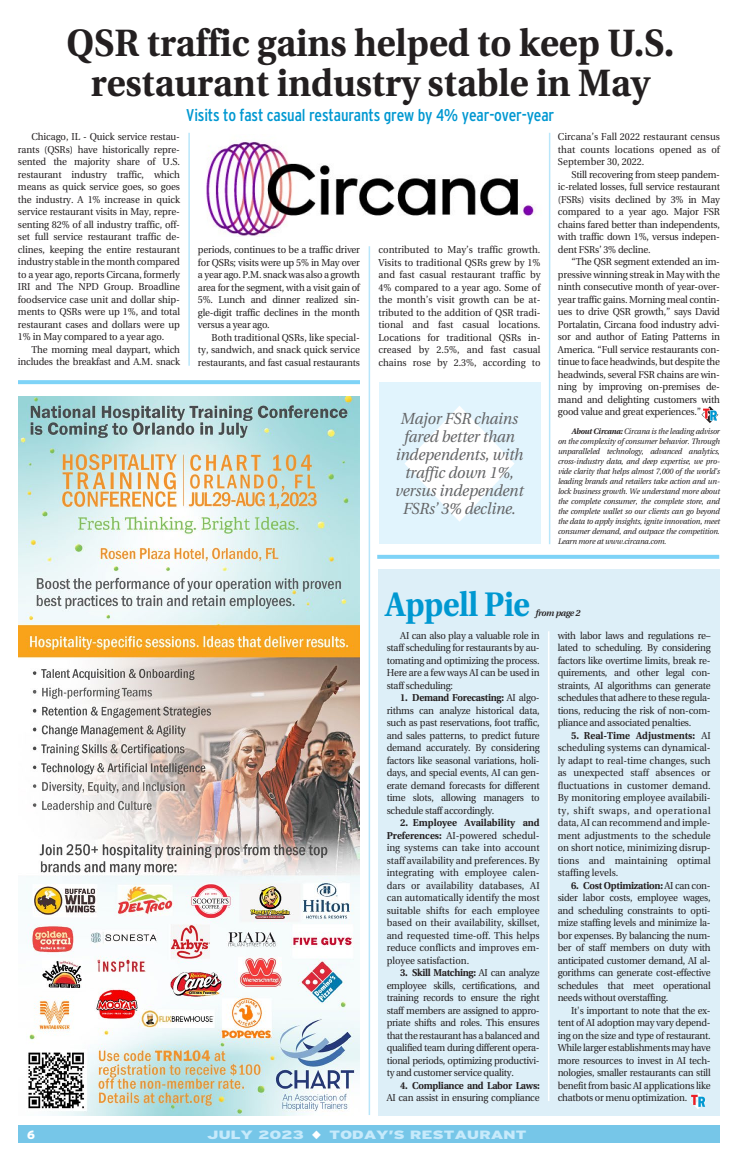
<style>
.page{position:relative;width:738px;height:1152px;background:#fff}
.page>*{position:absolute;margin:0;border:0;box-sizing:border-box;transform-origin:0 0}
.t1{font:700 38px/40px "Utopia";color:#231f20;text-align:center;scale:.95 1}
.t2{font:700 34px "Utopia";letter-spacing:-.01em;color:#0098d1;scale:.92 1}
.t3{font:condensed 17px "Interstate";letter-spacing:-.01em;color:#0098d1}
.t4{font:italic 16px/18px "Utopia";letter-spacing:-.01em;color:#636466;text-align:center;scale:.95 1}
.t5{font:900 12px "Interstate";letter-spacing:-.02em;color:#c7eafb;scale:1.4 1}
.t6{font:900 12px "Interstate";color:#fff;scale:.95 1}
.t7{font:10px/12.5px "Utopia";letter-spacing:-.02em;color:#231f20;text-align:justify;scale:.95 1}
.t8{font:700 10px "Utopia";letter-spacing:-.025em;color:#231f20;scale:.95 1}
.t9{font:italic 600 9px "Utopia";letter-spacing:-.04em;color:#231f20}
.t10{font:italic 8px/10px "Utopia";letter-spacing:-.02em;color:#231f20;text-align:justify;scale:.95 1}
.s1{font-weight:700}
.s2{color:#fff}
</style>
<div class="page">
<div style="left:18px;top:1125px;width:702px;height:18px;background:#76c6e8"></div>
<img style="left:18px;top:396px;width:342px;height:720px">
<svg style="left:377px;top:555px;width:342px;height:4px"></svg>
<svg style="left:18px;top:380px;width:342px;height:4px"></svg>
<hr style="left:369px;top:246px;width:1px;height:869px;background:#b9e6fa">
<hr style="left:188px;top:133px;width:2px;height:233px;background:#b9e6fa">
<hr style="left:549px;top:133px;width:1px;height:411px;background:#b9e6fa">
<img style="left:206px;top:141px;width:328px;height:96px">
<svg style="left:701px;top:406px;width:17px;height:17px"></svg>
<div style="left:379px;top:382px;width:162px;height:162px;background:#e1f4fd"></div>
<div style="left:378px;top:570px;width:342px;height:546px;background:#ddeff8"></div>
<hr style="left:548px;top:631px;width:1px;height:470px;background:#fff">
<svg style="left:690px;top:1093px;width:16px;height:16px"></svg>
<h1 class="t1" style="left:66px;top:23px;width:641px">QSR traffic gains helped to keep U.S. restaurant industry stable in May</h1>
<h3 class="t3" style="left:186px;top:105px;width:370px">Visits to fast casual restaurants grew by 4% year-over-year</h3>
<p class="t7" style="left:18px;top:131px;width:172px;text-indent:14px">Chicago, IL - Quick service restau&shy;rants (QSRs) have historically repre&shy;sented the majority share of U.S. restaurant industry traffic, which means as quick service goes, so goes the industry. A 1% increase in quick service restaurant visits in May, repre&shy;senting 82% of all industry traffic, off&shy;set full service restaurant traffic de&shy;clines, keeping the entire restaurant industry stable in the month compared to a year ago, reports Circana, formerly IRI and The NPD Group. Broadline foodservice case unit and dollar ship&shy;ments to QSRs were up 1%, and total restaurant cases and dollars were up 1% in May compared to a year ago.</p>
<p class="t7" style="left:18px;top:343px;width:172px;text-align:right">The morning meal daypart, which includes the breakfast and A.M. snack</p>
<p class="t7" style="left:198px;top:244px;width:172px">periods, continues to be a traffic driver for QSRs; visits were up 5% in May over a year ago. P.M. snack was also a growth area for the segment, with a visit gain of 5%. Lunch and dinner realized sin&shy;gle-digit traffic declines in the month versus a year ago.</p>
<p class="t7" style="left:198px;top:331px;width:172px;text-indent:14px">Both traditional QSRs, like special&shy;ty, sandwich, and snack quick service restaurants, and fast casual restaurants</p>
<p class="t7" style="left:379px;top:244px;width:172px">contributed to May’s traffic growth.<br>Visits to traditional QSRs grew by 1% and fast casual restaurant traffic by 4% compared to a year ago. Some of the month’s visit growth can be at&shy;tributed to the addition of QSR tradi&shy;tional and fast casual locations.<br>Locations for traditional QSRs in&shy;creased by 2.5%, and fast casual chains rose by 2.3%, according to</p>
<h3 class="t4" style="left:395px;top:410px;width:137px">Major FSR chains fared better than independents, with traffic down 1%, versus independent<br>FSRs’ 3% decline.</h3>
<p class="t7" style="left:558px;top:131px;width:172px">Circana’s Fall 2022 restaurant census that counts locations opened as of September 30, 2022.</p>
<p class="t7" style="left:558px;top:168px;width:172px;text-indent:14px">Still recovering from steep pandem&shy;ic-related losses, full service restaurant (FSRs) visits declined by 3% in May compared to a year ago. Major FSR chains fared better than independents, with traffic down 1%, versus indepen&shy;dent FSRs’ 3% decline.</p>
<p class="t7" style="left:558px;top:256px;width:172px;text-indent:14px">“The QSR segment extended an im&shy;pressive winning streak in May with the ninth consecutive month of year-over&shy;year traffic gains. Morning meal contin&shy;ues to drive QSR growth,” says David Portalatin, Circana food industry advi&shy;sor and author of Eating Patterns in America. “Full service restaurants con&shy;tinue to face headwinds, but despite the headwinds, several FSR chains are win&shy;ning by improving on-premises de&shy;mand and delighting customers with good value and great experiences.”</p>
<p class="t10" style="left:558px;top:427px;width:172px;text-indent:14px"><span class="s1">About Circana:</span> Circana is the leading advisor on the complexity of consumer behavior. Through unparalleled technology, advanced analytics, cross-industry data, and deep expertise, we pro&shy;vide clarity that helps almost 7,000 of the world’s leading brands and retailers take action and un&shy;lock business growth. We understand more about the complete consumer, the complete store, and the complete wallet so our clients can go beyond the data to apply insights, ignite innovation, meet consumer demand, and outpace the competition.<br>Learn more at www.circana.com.</p>
<h2 class="t2" style="left:386px;top:584px;width:158px">Appell Pie</h2>
<p class="t9" style="left:536px;top:607px;width:46px">from page 2</p>
<p class="t7" style="left:387px;top:629px;width:163px;text-indent:14px">AI can also play a valuable role in staff scheduling for restaurants by au&shy;tomating and optimizing the process.<br>Here are a few ways AI can be used in staff scheduling:</p>
<p class="t7" style="left:387px;top:692px;width:163px;text-indent:14px"><span class="s1">1. Demand Forecasting:</span> AI algo&shy;rithms can analyze historical data, such as past reservations, foot traffic, and sales patterns, to predict future demand accurately. By considering factors like seasonal variations, holi&shy;days, and special events, AI can gen&shy;erate demand forecasts for different time slots, allowing managers to schedule staff accordingly.</p>
<p class="t7" style="left:387px;top:817px;width:163px;text-indent:14px"><span class="s1">2. Employee Availability and Preferences:</span> AI-powered schedul&shy;ing systems can take into account staff availability and preferences. By integrating with employee calen&shy;dars or availability databases, AI can automatically identify the most suitable shifts for each employee based on their availability, skillset, and requested time-off. This helps reduce conflicts and improves em&shy;ployee satisfaction.</p>
<p class="t7" style="left:387px;top:967px;width:163px;text-indent:14px"><span class="s1">3. Skill Matching:</span> AI can analyze employee skills, certifications, and training records to ensure the right staff members are assigned to appro&shy;priate shifts and roles. This ensures that the restaurant has a balanced and qualified team during different opera&shy;tional periods, optimizing productivi&shy;ty and customer service quality.</p>
<p class="t8" style="left:400px;top:1080px;width:148px">4. Compliance and Labor Laws:</p>
<p class="t7" style="left:387px;top:1092px;width:163px">AI can assist in ensuring compliance</p>
<p class="t7" style="left:558px;top:629px;width:163px">with labor laws and regulations re– lated to scheduling. By considering factors like overtime limits, break re&shy;quirements, and other legal con&shy;straints, AI algorithms can generate schedules that adhere to these regula&shy;tions, reducing the risk of non-com&shy;pliance and associated penalties.</p>
<p class="t7" style="left:558px;top:729px;width:163px;text-indent:14px"><span class="s1">5. Real-Time Adjustments:</span> AI scheduling systems can dynamical&shy;ly adapt to real-time changes, such as unexpected staff absences or fluctuations in customer demand.<br>By monitoring employee availabili&shy;ty, shift swaps, and operational data, AI can recommend and imple&shy;ment adjustments to the schedule on short notice, minimizing disrup&shy;tions and maintaining optimal staffing levels.</p>
<p class="t7" style="left:558px;top:879px;width:163px;text-indent:14px"><span class="s1">6. Cost Optimization:</span> AI can con&shy;sider labor costs, employee wages, and scheduling constraints to opti&shy;mize staffing levels and minimize la&shy;bor expenses. By balancing the num&shy;ber of staff members on duty with anticipated customer demand, AI al&shy;gorithms can generate cost-effective schedules that meet operational needs without overstaffing.</p>
<p class="t7" style="left:558px;top:1004px;width:163px;text-indent:14px">It's important to note that the ex&shy;tent of AI adoption may vary depend&shy;ing on the size and type of restaurant.<br>While larger establishments may have more resources to invest in AI tech&shy;nologies, smaller restaurants can still benefit from basic AI applications like chatbots or menu optimization.</p>
<p class="t6" style="left:27px;top:1127px;width:10px">6</p>
<p class="t5" style="left:207px;top:1127px;width:230px">JULY 2023 <span class="s2">◆</span> TODAY’S RESTAURANT</p>
</div>
